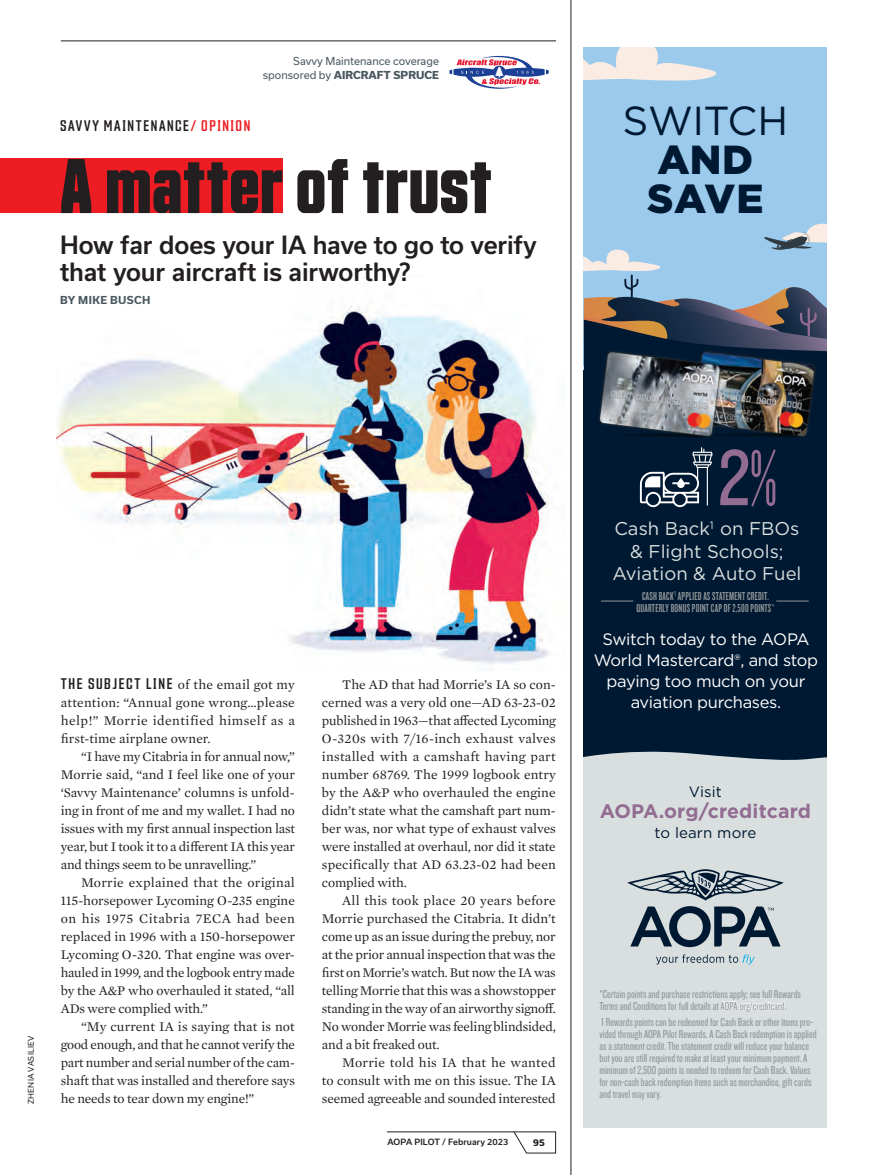
<style>
.page{position:relative;width:878px;height:1175px;background:#fff}
.page>*{position:absolute;margin:0;border:0;box-sizing:border-box;transform-origin:0 0}
.t1{font:82.05px "Knockout 29 Junior Ltweight";color:#936c92}
.HEADLINE_1_-_DEPT{font:700 75px "Countach";letter-spacing:.005em;color:#231f20}
.t2{font:900 40.5px/39px "Gotham";letter-spacing:.01em;color:#001932;text-align:center}
.SUBHEAD_1_-_DEPT{font:500 24px/27px "Usual";letter-spacing:-.01em;color:#231f20}
.t3{font:700 19.5px "Gotham";letter-spacing:.01em;color:#936c92}
.t4{font:18.45px/22.2px "Gotham";color:#d9dfdf;text-align:center}
.t5{font:16.5px/21px "Gotham";letter-spacing:-.02em;color:#fff;text-align:center}
.TAB{font:15px "Countach";letter-spacing:.105em;color:#231f20}
.t6{font:15px "Gotham";letter-spacing:.01em;color:#001932}
.BODY_-_Mercury{font:13.5px/18px "Mercury Text G1";letter-spacing:-.01em;color:#231f20;text-align:justify}
.BODY_-_Mercury__lead{font:13.5px/18px "Mercury Text G1";letter-spacing:.035em;color:#231f20;text-align:justify}
.t7{font:12px/12px "Knockout 28 Junior Feathrwt";color:#929799}
.t8{font:12px/12px "Knockout 47 Bantamweight";letter-spacing:.02em;color:#929799;text-align:center}
.t9{font:10.5px/13.5px "Usual";color:#4a5860;text-align:right}
.AUTHOR_BYLINE{font:700 10.5px "Usual";letter-spacing:.035em;color:#4a5860}
.PAGE_NUMBER_new{font:800 9px "Usual";color:#231f20}
.FOLIO_-_RIGHT_new{font:500 8.25px "Usual";letter-spacing:.005em;color:#231f20}
.PHOTO_CREDIT{font:7.5px "Usual";letter-spacing:.04em;color:#231f20}
.s1{font-weight:800}
.s2{color:#ee1d23}
.s3{font-weight:400}
.s4{font-family:"Countach";font-size:15px}
.s5{font-family:"Knockout 26 Junior Flywght"}
</style>
<div class="page">
<img style="left:56px;top:306px;width:498px;height:358px">
<div style="left:0;top:159px;width:282px;height:54px;background:#ee1d23"></div>
<hr style="left:570px;top:0;width:1px;height:1174px;background:#231f20">
<hr style="left:61px;top:40px;width:495px;height:1px;background:#231f20">
<hr style="left:387px;top:1131px;width:168px;height:1px;background:#231f20">
<svg style="left:513px;top:1131px;width:43px;height:22px"></svg>
<div style="left:584px;top:47px;width:243px;height:318px;background:#9ccaec"></div>
<div style="left:584px;top:769px;width:243px;height:358px;background:#d9dfdf"></div>
<div style="left:584px;top:370px;width:243px;height:397px;background:#001932"></div>
<svg style="left:584px;top:751px;width:243px;height:18px"></svg>
<svg style="left:584px;top:250px;width:77px;height:21px"></svg>
<hr style="left:630px;top:274px;width:2px;height:25px;background:#091b31">
<svg style="left:584px;top:279px;width:243px;height:91px"></svg>
<svg style="left:764px;top:224px;width:63px;height:26px"></svg>
<img style="left:589px;top:343px;width:231px;height:113px">
<svg style="left:627px;top:869px;width:156px;height:31px"></svg>
<svg style="left:656px;top:954px;width:98px;height:10px"></svg>
<svg style="left:630px;top:906px;width:150px;height:41px"></svg>
<svg style="left:640px;top:447px;width:72px;height:60px"></svg>
<svg style="left:584px;top:47px;width:133px;height:34px"></svg>
<hr style="left:776px;top:600px;width:32px;height:1px;background:#929799">
<hr style="left:601px;top:600px;width:32px;height:1px;background:#929799">
<svg style="left:449px;top:56px;width:99px;height:33px"></svg>
<p class="t9" style="left:263px;top:54px;width:178px">Savvy Maintenance coverage sponsored by <span class="s1">AIRCRAFT SPRUCE</span></p>
<p class="TAB" style="left:60px;top:116px;width:192px">SAVVY MAINTENANCE<span class="s2">/ OPINION</span></p>
<p class="HEADLINE_1_-_DEPT" style="left:60px;top:138px;width:433px">A matter of trust</p>
<p class="SUBHEAD_1_-_DEPT" style="left:60px;top:231px;width:478px">How far does your IA have to go to verify that your aircraft is airworthy?</p>
<p class="AUTHOR_BYLINE" style="left:60px;top:294px;width:92px">BY MIKE BUSCH</p>
<p class="t2" style="left:622px;top:100px;width:167px"><span class="s3">SWITCH<br></span>AND<br>SAVE</p>
<p class="PHOTO_CREDIT" style="left:27px;top:1103px;width:70px;rotate:-90deg">ZHENIA VASILIEV</p>
<p class="BODY_-_Mercury__lead" style="left:61px;top:674px;width:236px"><span class="s4">THE SUBJECT LINE</span> of the email got my attention: “Annual gone wrong…please help!” Morrie identified himself as a first-time airplane owner.</p>
<p class="BODY_-_Mercury" style="left:61px;top:746px;width:236px;text-indent:20px">“I have my Citabria in for annual now,” Morrie said, “and I feel like one of your ‘Savvy Maintenance’ columns is unfold&shy;ing in front of me and my wallet. I had no issues with my first annual inspection last year, but I took it to a different IA this year and things seem to be unravelling.”</p>
<p class="BODY_-_Mercury" style="left:61px;top:872px;width:236px;text-indent:20px">Morrie explained that the original 115-horsepower Lycoming O-235 engine on his 1975 Citabria 7ECA had been replaced in 1996 with a 150-horsepower Lycoming O-320. That engine was over&shy;hauled in 1999, and the logbook entry made by the A&amp;P who overhauled it stated, “all ADs were complied with.”</p>
<p class="BODY_-_Mercury" style="left:61px;top:1016px;width:236px;text-indent:20px">“My current IA is saying that is not good enough, and that he cannot verify the part number and serial number of the cam&shy;shaft that was installed and therefore says he needs to tear down my engine!”</p>
<p class="BODY_-_Mercury" style="left:322px;top:674px;width:235px;text-indent:20px">The AD that had Morrie’s IA so con&shy;cerned was a very old one—AD 63-23-02 published in 1963—that affected Lycoming O-320s with 7/16-inch exhaust valves installed with a camshaft having part number 68769. The 1999 logbook entry by the A&amp;P who overhauled the engine didn’t state what the camshaft part num&shy;ber was, nor what type of exhaust valves were installed at overhaul, nor did it state specifically that AD 63.23-02 had been complied with.</p>
<p class="BODY_-_Mercury" style="left:322px;top:890px;width:235px;text-indent:20px">All this took place 20 years before Morrie purchased the Citabria. It didn’t come up as an issue during the prebuy, nor at the prior annual inspection that was the first on Morrie’s watch. But now the IA was telling Morrie that this was a showstopper standing in the way of an airworthy signoff.<br>No wonder Morrie was feeling blindsided, and a bit freaked out.</p>
<p class="BODY_-_Mercury" style="left:322px;top:1052px;width:235px;text-align:right">Morrie told his IA that he wanted<br>to consult with me on this issue. The IA</p>
<p class="BODY_-_Mercury" style="left:322px;top:1088px;width:235px">seemed agreeable and sounded interested</p>
<p class="FOLIO_-_RIGHT_new" style="left:387px;top:1137px;width:122px">AOPA PILOT / February 2023</p>
<p class="PAGE_NUMBER_new" style="left:533px;top:1137px;width:13px">95</p>
<p class="t1" style="left:718px;top:425px;width:60px">2<span class="s5">%</span></p>
<p class="t4" style="left:612px;top:517px;width:191px">Cash Back<sup>1</sup> on FBOs &amp; Flight Schools;<br>Aviation &amp; Auto Fuel</p>
<p class="t8" style="left:636px;top:590px;width:139px">CASH BACK<sup>1</sup> APPLIED AS STATEMENT CREDIT.<br>QUARTERLY BONUS POINT CAP OF 2,500 POINTS*</p>
<p class="t5" style="left:593px;top:628px;width:226px">Switch today to the AOPA<br>World Mastercard®, and stop paying too much on your aviation purchases.</p>
<p class="t6" style="left:689px;top:782px;width:34px">Visit</p>
<p class="t3" style="left:599px;top:798px;width:213px">AOPA.org/creditcard</p>
<p class="t6" style="left:654px;top:823px;width:103px">to learn more</p>
<p class="t7" style="left:599px;top:987px;width:203px">*Certain points and purchase restrictions apply; see full Rewards<br>Terms and Conditions for full details at AOPA.org/creditcard.</p>
<p class="t7" style="left:599px;top:1015px;width:218px">1 Rewards points can be redeemed for Cash Back or other items pro&shy;vided through AOPA Pilot Rewards. A Cash Back redemption is applied as a statement credit. The statement credit will reduce your balance but you are still required to make at least your minimum payment. A minimum of 2,500 points is needed to redeem for Cash Back. Values for non-cash back redemption items such as merchandise, gift cards and travel may vary.</p>
</div>
